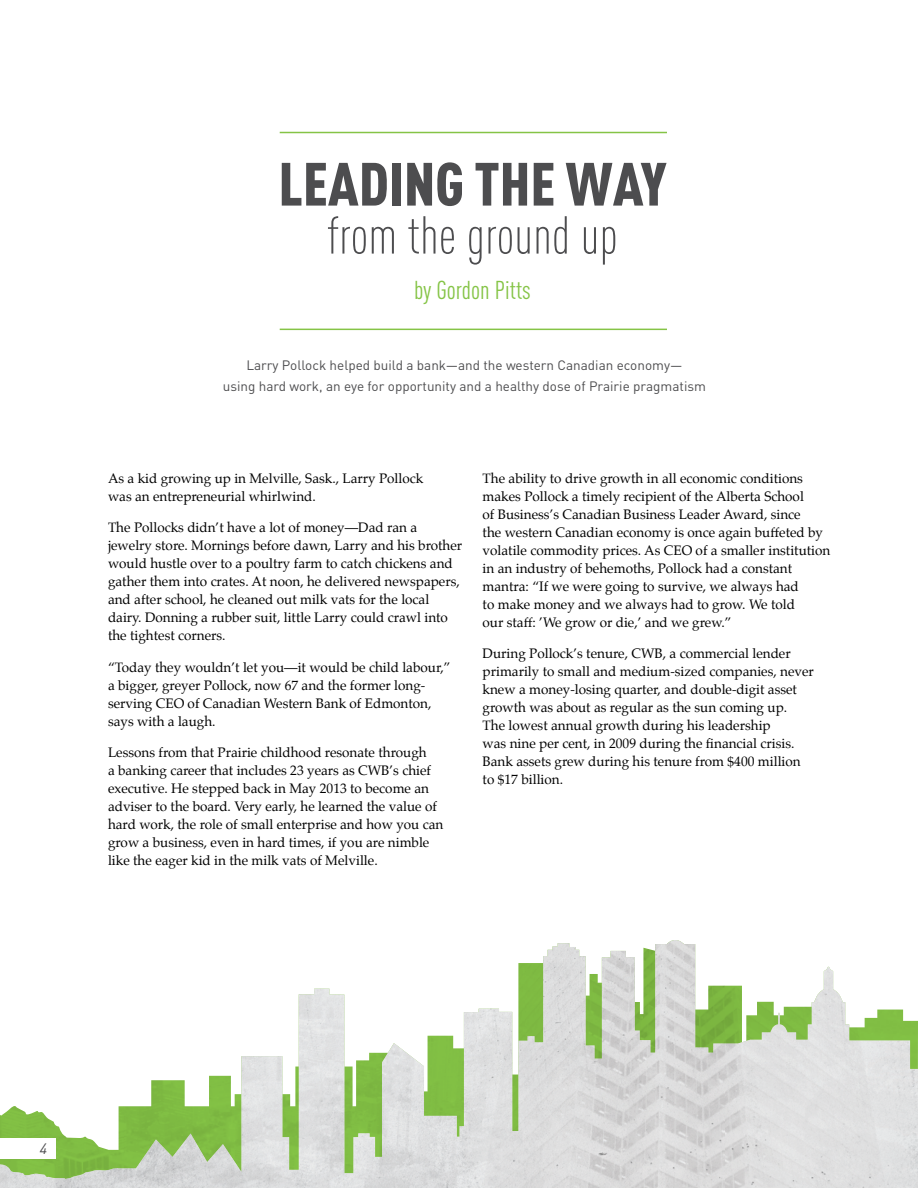
<style>
.page{position:relative;width:918px;height:1188px;background:#fff}
.page>*{position:absolute;margin:0;border:0;box-sizing:border-box;transform-origin:0 0}
.t1{font:900 60px "DIN Cond";color:#4d4d4f}
.t2{font:300 52.5px "DIN Cond";color:#4d4d4f}
.t3{font:25.5px "DIN Cond";color:#85c446}
.t4{font:italic 15px "DIN Pro";color:#4d4d4f}
.t5{font:13.5px/18px "Palatino";color:#000}
.t6{font:13.5px/21px "DIN Pro";color:#4d4d4f;text-align:center}
</style>
<div class="page">
<img style="left:525px;top:940px;width:200px;height:248px">
<img style="left:805px;top:967px;width:40px;height:221px">
<img style="left:284px;top:989px;width:80px;height:199px">
<img style="left:444px;top:963px;width:81px;height:225px">
<img style="left:724px;top:986px;width:81px;height:202px">
<img style="left:845px;top:1002px;width:73px;height:186px">
<img style="left:124px;top:1056px;width:160px;height:132px">
<img style="left:364px;top:1036px;width:81px;height:152px">
<img style="left:0;top:1106px;width:43px;height:82px">
<img style="left:43px;top:1113px;width:40px;height:75px">
<img style="left:83px;top:1106px;width:41px;height:82px">
<hr style="left:280px;top:132px;width:387px;height:1px;background:#85c446">
<hr style="left:280px;top:329px;width:387px;height:1px;background:#85c446">
<div style="left:0;top:1138px;width:56px;height:21px;background:#fff"></div>
<h1 class="t1" style="left:278px;top:147px;width:390px">LEADING THE WAY</h1>
<h2 class="t2" style="left:327px;top:205px;width:292px">from the ground up</h2>
<h3 class="t3" style="left:414px;top:275px;width:118px">by Gordon Pitts</h3>
<p class="t6" style="left:223px;top:354px;width:485px">Larry Pollock helped build a bank—and the western Canadian economy—<br>using hard work, an eye for opportunity and a healthy dose of Prairie pragmatism</p>
<p class="t5" style="left:108px;top:469px;width:317px">As a kid growing up in Melville, Sask., Larry Pollock was an entrepreneurial whirlwind.</p>
<p class="t5" style="left:108px;top:519px;width:356px">The Pollocks didn’t have a lot of money—Dad ran a jewelry store. Mornings before dawn, Larry and his brother would hustle over to a poultry farm to catch chickens and gather them into crates. At noon, he delivered newspapers, and after school, he cleaned out milk vats for the local dairy. Donning a rubber suit, little Larry could crawl into the tightest corners.</p>
<p class="t5" style="left:108px;top:658px;width:344px">“Today they wouldn’t let you—it would be child labour,” a bigger, greyer Pollock, now 67 and the former long&shy;serving CEO of Canadian Western Bank of Edmonton, says with a laugh.</p>
<p class="t5" style="left:108px;top:744px;width:337px">Lessons from that Prairie childhood resonate through<br>a banking career that includes 23 years as CWB’s chief executive. He stepped back in May 2013 to become an adviser to the board. Very early, he learned the value of hard work, the role of small enterprise and how you can grow a business, even in hard times, if you are nimble like the eager kid in the milk vats of Melville.</p>
<p class="t5" style="left:483px;top:469px;width:349px">The ability to drive growth in all economic conditions makes Pollock a timely recipient of the Alberta School<br>of Business’s Canadian Business Leader Award, since<br>the western Canadian economy is once again buffeted by volatile commodity prices. As CEO of a smaller institution in an industry of behemoths, Pollock had a constant mantra: “If we were going to survive, we always had<br>to make money and we always had to grow. We told<br>our staff: ’We grow or die,’ and we grew.”</p>
<p class="t5" style="left:483px;top:645px;width:333px">During Pollock’s tenure, CWB, a commercial lender primarily to small and medium-sized companies, never knew a money-losing quarter, and double-digit asset growth was about as regular as the sun coming up.<br>The lowest annual growth during his leadership<br>was nine per cent, in 2009 during the financial crisis.<br>Bank assets grew during his tenure from $400 million to $17 billion.</p>
<p class="t4" style="left:40px;top:1137px;width:9px">4</p>
</div>
